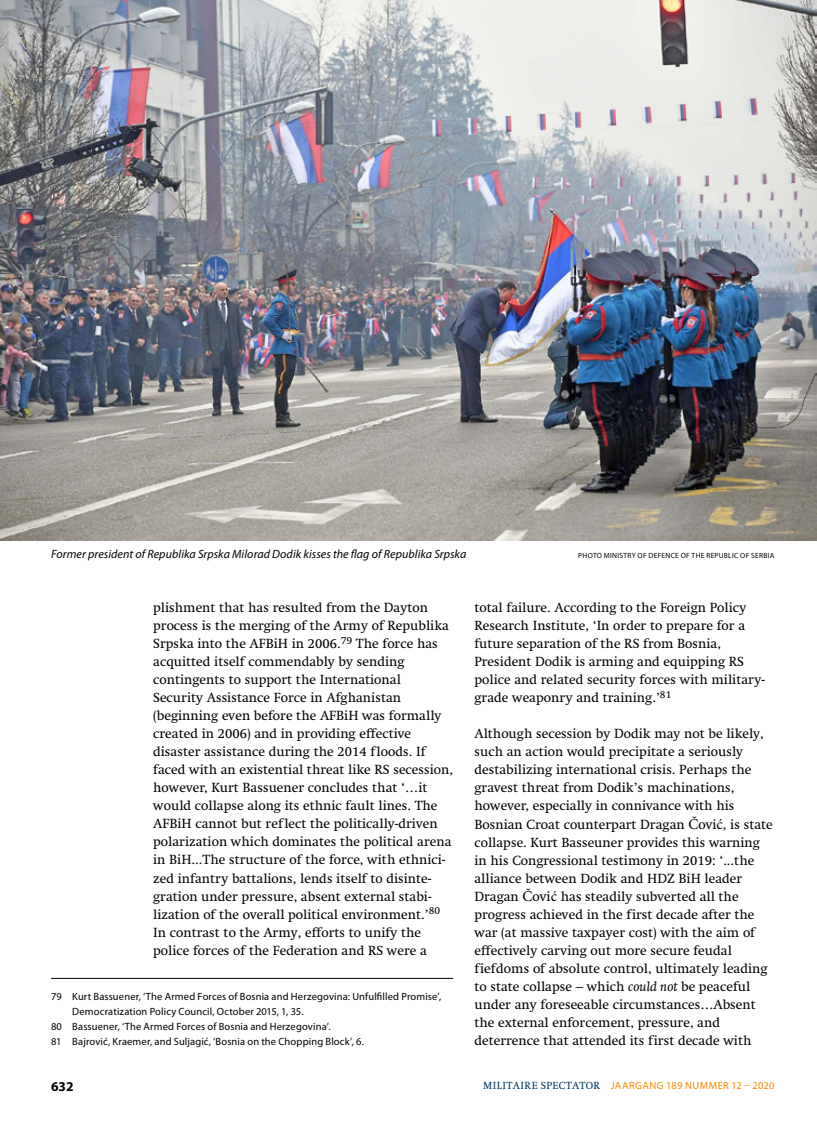
<style>
.page{position:relative;width:817px;height:1136px;background:#fff}
.page>*{position:absolute;margin:0;border:0;box-sizing:border-box;transform-origin:0 0}
.t1{font:13.5px/18px "Swift LT Std";color:#000}
.t2{font:700 13.5px "Myriad Pro";color:#000}
.t3{font:italic 12px "Myriad Pro";letter-spacing:.005em;color:#000}
.t4{font:10.5px "Myriad Pro";letter-spacing:.015em;color:#000}
.t5{font:10.5px "Myriad Pro";letter-spacing:.045em;color:#f38a00}
.t6{font:7.5px "Myriad Pro";letter-spacing:.04em;color:#000}
.s1{font-family:"Minion Pro";font-size:15px}
.s2{font-style:italic}
.s3{font-family:"Swift LT Std";color:#00355f}
</style>
<div class="page">
<hr style="left:51px;top:977px;width:402px;height:1px;background:#000">
<img style="left:0;top:0;width:816px;height:540px">
<p class="t3" style="left:51px;top:547px;width:416px">Former president of Republika Srpska Milorad Dodik kisses the flag of Republika Srpska</p>
<p class="t6" style="left:578px;top:551px;width:197px">PHOTO MINISTRY OF DEFENCE OF THE REPUBLIC OF SERBIA</p>
<p class="t1" style="left:153px;top:599px;width:301px">plishment that has resulted from the Dayton process is the merging of the Army of Republika Srpska into the AFBiH in 2006.<sup>79</sup> The force has acquitted itself commendably by sending contingents to support the International Security Assistance Force in Afghanistan (beginning even before the AFBiH was formally created in 2006) and in providing effective disaster assistance during the 2014 floods. If faced with an existential threat like RS secession, however, Kurt Bassuener concludes that ‘…it would collapse along its ethnic fault lines. The AFBiH cannot but reflect the politically-driven polarization which dominates the political arena in BiH...The structure of the force, with ethnici&shy;zed infantry battalions, lends itself to disinte&shy;gration under pressure, absent external stabi&shy;lization of the overall political environment.’<sup>80<br></sup>In contrast to the Army, efforts to unify the police forces of the Federation and RS were a</p>
<p class="t1" style="left:474px;top:599px;width:291px">total failure. According to the Foreign Policy Research Institute, ‘In order to prepare for a future separation of the RS from Bosnia, President Dodik is arming and equipping RS police and related security forces with military&shy;grade weaponry and training.’<sup>81</sup></p>
<p class="t1" style="left:474px;top:725px;width:300px">Although secession by Dodik may not be likely, such an action would precipitate a seriously destabilizing international crisis. Perhaps the gravest threat from Dodik’s machinations, however, especially in connivance with his Bosnian Croat counterpart Dragan <span class="s1">Č</span>ovi<span class="s1">ć</span>, is state collapse. Kurt Basseuner provides this warning in his Congressional testimony in 2019: ‘...the alliance between Dodik and HDZ BiH leader Dragan <span class="s1">Č</span>ovi<span class="s1">ć</span> has steadily subverted all the progress achieved in the first decade after the war (at massive taxpayer cost) with the aim of effectively carving out more secure feudal fiefdoms of absolute control, ultimately leading to state collapse – which <span class="s2">could not</span> be peaceful under any foreseeable circumstances…Absent the external enforcement, pressure, and deterrence that attended its first decade with</p>
<p class="t4" style="left:51px;top:989px;width:392px">79 Kurt Bassuener, ‘The Armed Forces of Bosnia and Herzegovina: Unfulfilled Promise’,</p>
<p class="t4" style="left:72px;top:1004px;width:233px">Democratization Policy Council, October 2015, 1, 35.</p>
<p class="t4" style="left:51px;top:1019px;width:281px">80 Bassuener, ‘The Armed Forces of Bosnia and Herzegovina’.</p>
<p class="t4" style="left:51px;top:1034px;width:314px">81 Bajrović, Kraemer, and Suljagić, ‘Bosnia on the Chopping Block’, 6.</p>
<p class="t2" style="left:51px;top:1077px;width:24px">632</p>
<p class="t5" style="left:483px;top:1078px;width:292px"><span class="s3">MILITAIRE SPECTATOR</span> JAARGANG 189 NUMMER 12 – 2020</p>
</div>
